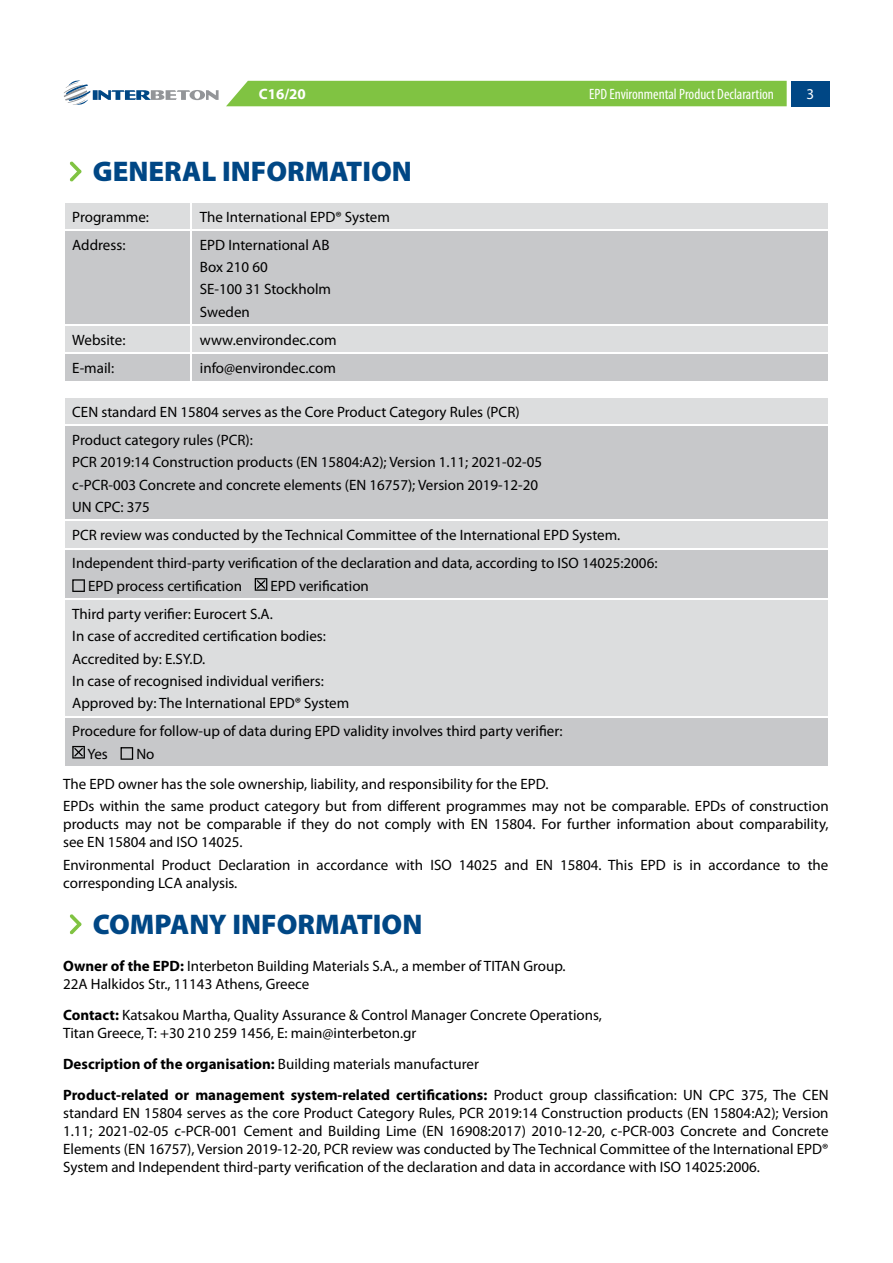
<style>
.page{position:relative;width:893px;height:1263px;background:#fff}
.page>*{position:absolute;margin:0;border:0;box-sizing:border-box;transform-origin:0 0}
.t1{font:900 28.5px "Myriad Pro";color:#004785}
.t2{font:15px/18px "Myriad Pro";color:#000}
.t3{font:700 15px/30.8px "Myriad Pro";color:#000}
.t4{font:condensed 15px "Myriad Pro";color:#fff}
.t5{font:700 15px "Myriad Pro";color:#fff}
.t6{font:15px "Myriad Pro";color:#fff}
.s1{font-weight:700}
.s2{font-weight:400}
</style>
<div class="page">
<div style="left:226px;top:81px;width:561px;height:25px;background:#80c342"></div>
<div style="left:791px;top:81px;width:38px;height:25px;background:#004785"></div>
<svg style="left:64px;top:80px;width:155px;height:25px"></svg>
<svg style="left:70px;top:914px;width:12px;height:20px"></svg>
<svg style="left:70px;top:161px;width:12px;height:21px"></svg>
<div style="left:65px;top:203px;width:763px;height:26px;background:#dcddde"></div>
<svg style="left:65px;top:231px;width:763px;height:150px;background:#cbccce"></svg>
<svg style="left:191px;top:203px;width:1px;height:26px"></svg>
<hr style="left:63px;top:325px;width:128px;height:1px;background:#fff">
<hr style="left:191px;top:231px;width:1px;height:94px;background:#fff">
<hr style="left:191px;top:325px;width:639px;height:1px;background:#fff">
<hr style="left:191px;top:353px;width:639px;height:1px;background:#fff">
<hr style="left:63px;top:353px;width:128px;height:1px;background:#fff">
<svg style="left:191px;top:326px;width:1px;height:55px"></svg>
<div style="left:65px;top:398px;width:763px;height:26px;background:#dcddde"></div>
<svg style="left:65px;top:426px;width:763px;height:340px;background:#d0d1d3"></svg>
<hr style="left:63px;top:520px;width:767px;height:1px;background:#fff">
<hr style="left:63px;top:548px;width:767px;height:1px;background:#fff">
<hr style="left:63px;top:599px;width:767px;height:1px;background:#fff">
<hr style="left:63px;top:716px;width:767px;height:1px;background:#fff">
<svg style="left:72px;top:579px;width:13px;height:13px"></svg>
<svg style="left:255px;top:578px;width:12px;height:13px"></svg>
<svg style="left:72px;top:746px;width:13px;height:12px"></svg>
<svg style="left:121px;top:747px;width:12px;height:13px"></svg>
<p class="t5" style="left:259px;top:84px;width:49px">C16/20</p>
<p class="t4" style="left:589px;top:85px;width:186px">EPD Environmental Product Declarartion</p>
<p class="t6" style="left:806px;top:85px;width:9px">3</p>
<h1 class="t1" style="left:93px;top:152px;width:321px">GENERAL INFORMATION</h1>
<p class="t2" style="left:72px;top:207px;width:78px">Programme:</p>
<p class="t2" style="left:200px;top:207px;width:192px">The International EPD® System</p>
<p class="t2" style="left:72px;top:236px;width:55px">Address:</p>
<p class="t2" style="left:200px;top:234px;width:133px;line-height:22.2px">EPD International AB<br>Box 210 60<br>SE-100 31 Stockholm<br>Sweden</p>
<p class="t2" style="left:72px;top:331px;width:55px">Website:</p>
<p class="t2" style="left:200px;top:331px;width:138px">www.environdec.com</p>
<p class="t2" style="left:72px;top:359px;width:43px">E-mail:</p>
<p class="t2" style="left:200px;top:359px;width:138px">info@environdec.com</p>
<p class="t2" style="left:72px;top:398px;width:449px;line-height:28.2px">CEN standard EN 15804 serves as the Core Product Category Rules (PCR)<br>Product category rules (PCR):</p>
<p class="t2" style="left:72px;top:451px;width:471px;line-height:22.2px">PCR 2019:14 Construction products (EN 15804:A2); Version 1.11; 2021-02-05 c-PCR-003 Concrete and concrete elements (EN 16757); Version 2019-12-20<br>UN CPC: 375</p>
<p class="t2" style="left:72px;top:521px;width:587px;line-height:28.2px">PCR review was conducted by the Technical Committee of the International EPD System.<br>Independent third-party verification of the declaration and data, according to ISO 14025:2006:</p>
<p class="t2" style="left:88px;top:576px;width:155px">EPD process certification</p>
<p class="t2" style="left:72px;top:571px;width:298px;line-height:28.2px;text-indent:198px">EPD verification<br>Third party verifier: Eurocert S.A.</p>
<p class="t2" style="left:72px;top:625px;width:278px;line-height:22.2px">In case of accredited certification bodies:<br>Accredited by: E.SY.D.<br>In case of recognised individual verifiers:<br>Approved by: The International EPD® System</p>
<p class="t2" style="left:87px;top:720px;width:477px;line-height:22.4px;text-indent:-15px">Procedure for follow-up of data during EPD validity involves third party verifier:<br>Yes</p>
<p class="t2" style="left:63px;top:738px;width:487px;line-height:30.6px;text-indent:73px">No<br>The EPD owner has the sole ownership, liability, and responsibility for the EPD.</p>
<p class="t2" style="left:63px;top:797px;width:767px;text-align:justify">EPDs within the same product category but from different programmes may not be comparable. EPDs of construction products may not be comparable if they do not comply with EN 15804. For further information about comparability, see EN 15804 and ISO 14025.</p>
<p class="t2" style="left:63px;top:855px;width:767px">Environmental Product Declaration in accordance with ISO 14025 and EN 15804. This EPD is in accordance to the corresponding LCA analysis.</p>
<h1 class="t1" style="left:93px;top:905px;width:331px">COMPANY INFORMATION</h1>
<p class="t2" style="left:63px;top:957px;width:504px"><span class="s1">Owner of the EPD:</span> Interbeton Building Materials S.A., a member of TITAN Group.<br>22A Halkidos Str., 11143 Athens, Greece</p>
<p class="t2" style="left:63px;top:1006px;width:540px"><span class="s1">Contact:</span> Katsakou Martha, Quality Assurance &amp; Control Manager Concrete Operations,<br>Titan Greece, T: +30 210 259 1456, E: main@interbeton.gr</p>
<p class="t3" style="left:63px;top:1048px;width:767px">Description of the organisation: <span class="s2">Building materials manufacturer<br></span>Product-related or management system-related certifications: <span class="s2">Product group classification: UN CPC 375, The CEN</span></p>
<p class="t2" style="left:63px;top:1103px;width:767px;text-align:justify">standard EN 15804 serves as the core Product Category Rules, PCR 2019:14 Construction products (EN 15804:A2); Version 1.11; 2021-02-05 c-PCR-001 Cement and Building Lime (EN 16908:2017) 2010-12-20, c-PCR-003 Concrete and Concrete Elements (EN 16757), Version 2019-12-20, PCR review was conducted by The Technical Committee of the International EPD® System and Independent third-party verification of the declaration and data in accordance with ISO 14025:2006.</p>
</div>
